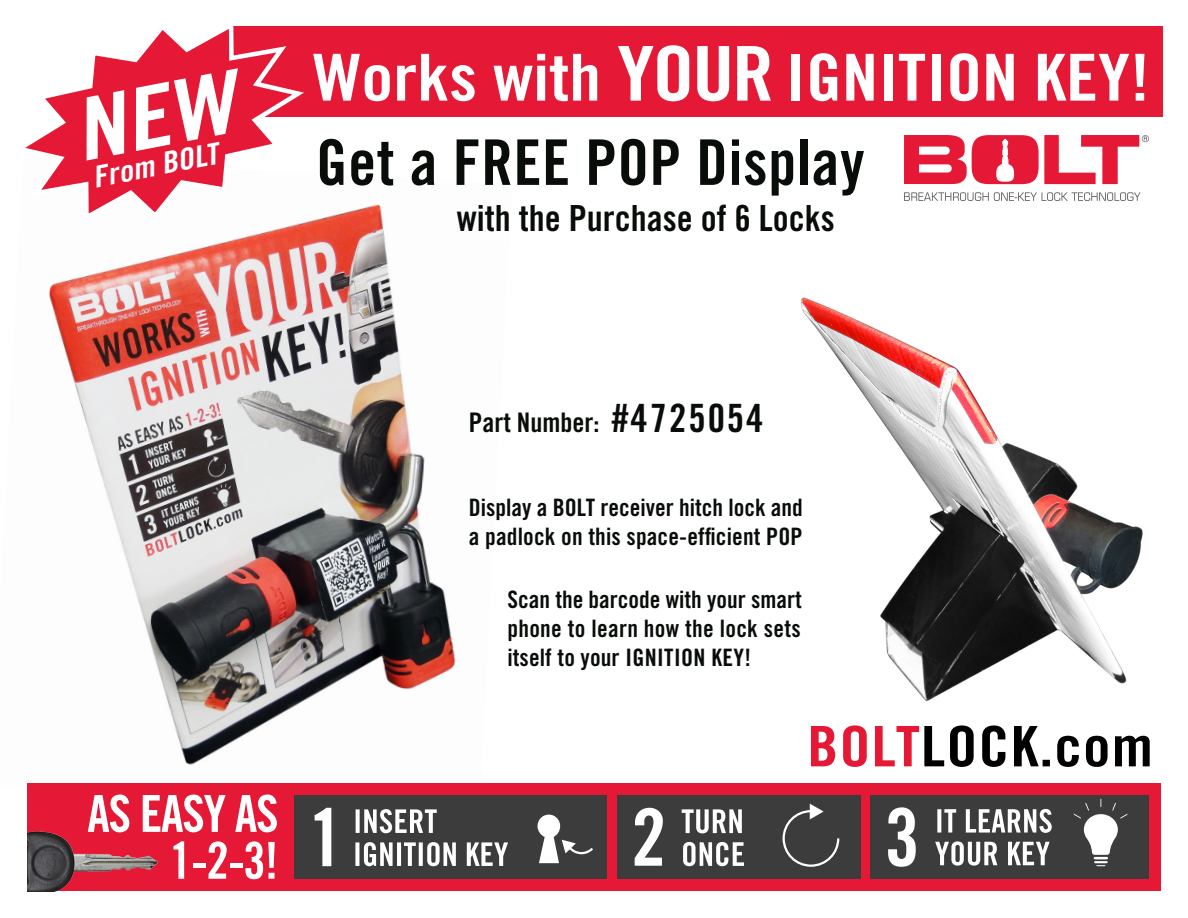
<style>
.page{position:relative;width:1188px;height:918px;background:#fff}
.page>*{position:absolute;margin:0;border:0;box-sizing:border-box;transform-origin:0 0}
.t1{font:64.8px "Trade Gothic LT Std Bd Cn 20";color:#fff;scale:1.11 1}
.t2{font:63px "Trade Gothic LT Std Bd Cn 20";letter-spacing:.01em;color:#090d09}
.t3{font:51px "Trade Gothic LT Std Bd Cn 20";letter-spacing:-.025em;color:#fff}
.t4{font:36px "Trade Gothic LT Std Bd Cn 20";color:#090d09}
.t5{font:italic 29.85px "Trade Gothic LT Std Bd Cn 20";color:#fff;scale:1.1 1}
.t6{font:27px "Trade Gothic LT Std Bd Cn 20";color:#090d09}
.t7{font:24px/28.8px "Trade Gothic LT Std Bd Cn 20";letter-spacing:.005em;color:#090d09;text-align:justify}
.s1{font-size:75.6px}
.s2{font-size:39px}
</style>
<div class="page">
<img style="left:801px;top:297px;width:342px;height:404px">
<img style="left:310px;top:204px;width:146px;height:494px">
<svg style="left:904px;top:192px;width:237px;height:9px"></svg>
<svg style="left:904px;top:135px;width:245px;height:49px"></svg>
<div style="left:230px;top:27px;width:932px;height:90px;background:#e51836"></div>
<div style="left:27px;top:783px;width:1134px;height:108px;background:#e51836"></div>
<div style="left:295px;top:795px;width:312px;height:84px;background:#3b3c3b"></div>
<div style="left:617px;top:795px;width:244px;height:84px;background:#3b3c3b"></div>
<div style="left:871px;top:795px;width:278px;height:84px;background:#3b3c3b"></div>
<svg style="left:888px;top:807px;width:28px;height:60px"></svg>
<svg style="left:937px;top:809px;width:115px;height:24px"></svg>
<svg style="left:935px;top:841px;width:115px;height:25px"></svg>
<svg style="left:1074px;top:799px;width:54px;height:67px"></svg>
<svg style="left:356px;top:809px;width:81px;height:24px"></svg>
<svg style="left:315px;top:808px;width:16px;height:58px"></svg>
<svg style="left:538px;top:815px;width:55px;height:48px"></svg>
<svg style="left:635px;top:808px;width:28px;height:58px"></svg>
<svg style="left:683px;top:842px;width:61px;height:24px"></svg>
<svg style="left:682px;top:809px;width:60px;height:24px"></svg>
<svg style="left:782px;top:804px;width:58px;height:63px"></svg>
<svg style="left:811px;top:725px;width:339px;height:42px"></svg>
<svg style="left:25px;top:26px;width:285px;height:866px"></svg>
<svg style="left:87px;top:68px;width:151px;height:93px"></svg>
<svg style="left:355px;top:842px;width:153px;height:24px"></svg>
<p class="t5" style="left:89px;top:159px;width:117px;rotate:-11deg">From BOLT</p>
<p class="t1" style="left:313px;top:38px;width:755px">Works with <span class="s1">YOUR</span> IGNITION KEY!</p>
<p class="t2" style="left:316px;top:124px;width:550px">Get a FREE POP Display</p>
<p class="t4" style="left:457px;top:196px;width:379px">with the Purchase of 6 Locks</p>
<p class="t3" style="left:87px;top:783px;width:193px">AS EASY AS</p>
<p class="t3" style="left:169px;top:830px;width:111px">1-2-3!</p>
<p class="t6" style="left:469px;top:406px;width:296px">Part Number: <span class="s2">#4725054</span></p>
<p class="t7" style="left:469px;top:493px;width:336px">Display a BOLT receiver hitch lock and</p>
<p class="t7" style="left:469px;top:522px;width:335px">a padlock on this space-efficient POP</p>
<p class="t7" style="left:507px;top:585px;width:296px">Scan the barcode with your smart phone to learn how the lock sets itself to your IGNITION KEY!</p>
</div>
